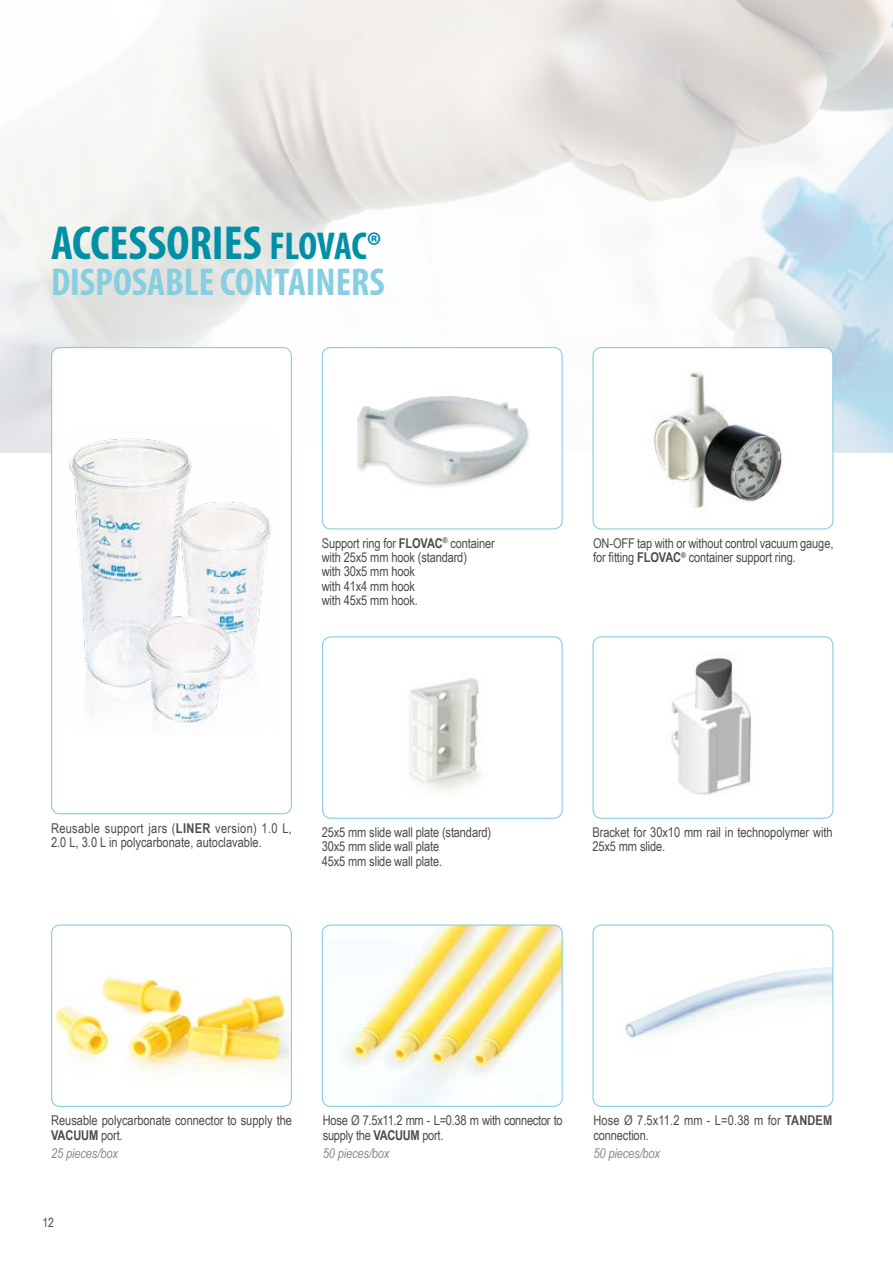
<style>
.page{position:relative;width:893px;height:1263px;background:#fff}
.page>*{position:absolute;margin:0;border:0;box-sizing:border-box;transform-origin:0 0}
.t1{font:700 condensed 48px "Myriad Pro";color:#008fa5}
.t2{font:700 condensed 39px "Myriad Pro";color:#87cee0}
.t3{font:13.5px/14.2px "Arial Narrow";letter-spacing:-.01em;color:#4b4b4d}
.t4{font:italic 13.5px "Arial Narrow";letter-spacing:-.01em;color:#87888a}
.t5{font:12.75px "Arial Narrow";color:#4b4b4d}
.s1{font-size:39px}
.s2{font-weight:700}
</style>
<div class="page">
<svg style="left:0;top:0;width:893px;height:453px"></svg>
<div style="left:322px;top:348px;width:240px;height:181px;background:#fff;border-radius:9px"></div>
<div style="left:322px;top:347px;width:241px;height:182px;border:1px solid #87cee0;border-radius:9px"></div>
<div style="left:593px;top:348px;width:240px;height:181px;background:#fff;border-radius:9px"></div>
<img style="left:654px;top:372px;width:128px;height:137px">
<div style="left:592px;top:347px;width:241px;height:182px;border:1px solid #87cee0;border-radius:9px"></div>
<div style="left:52px;top:348px;width:239px;height:466px;background:#fff;border-radius:9px"></div>
<div style="left:51px;top:347px;width:241px;height:467px;border:1px solid #87cee0;border-radius:9px"></div>
<img style="left:323px;top:638px;width:238px;height:180px">
<div style="left:322px;top:636px;width:241px;height:183px;border:1px solid #87cee0;border-radius:9px"></div>
<img style="left:671px;top:657px;width:80px;height:138px">
<div style="left:592px;top:636px;width:241px;height:183px;border:1px solid #87cee0;border-radius:9px"></div>
<img style="left:52px;top:926px;width:239px;height:180px">
<div style="left:51px;top:924px;width:241px;height:183px;border:1px solid #87cee0;border-radius:9px"></div>
<img style="left:594px;top:925px;width:239px;height:181px">
<div style="left:592px;top:924px;width:241px;height:183px;border:1px solid #87cee0;border-radius:9px"></div>
<img style="left:322px;top:926px;width:239px;height:180px">
<div style="left:322px;top:924px;width:241px;height:183px;border:1px solid #87cee0;border-radius:9px"></div>
<img style="left:69px;top:438px;width:202px;height:285px">
<img style="left:357px;top:396px;width:172px;height:91px">
<h1 class="t1" style="left:51px;top:212px;width:332px">ACCESSORIES <span class="s1">FLOVAC®</span></h1>
<h2 class="t2" style="left:51px;top:257px;width:335px">DISPOSABLE CONTAINERS</h2>
<p class="t3" style="left:322px;top:535px;width:175px">Support ring for <span class="s2">FLOVAC</span><sup>®</sup> container with 25x5 mm hook (standard)<br>with 30x5 mm hook<br>with 41x4 mm hook<br>with 45x5 mm hook.</p>
<p class="t3" style="left:593px;top:535px;width:242px">ON-OFF tap with or without control vacuum gauge, for fitting <span class="s2">FLOVAC</span><sup>®</sup> container support ring.</p>
<p class="t3" style="left:51px;top:820px;width:242px">Reusable support jars (<span class="s2">LINER</span> version) 1.0 L,<br>2.0 L, 3.0 L in polycarbonate, autoclavable.</p>
<p class="t3" style="left:322px;top:825px;width:171px">25x5 mm slide wall plate (standard)<br>30x5 mm slide wall plate<br>45x5 mm slide wall plate.</p>
<p class="t3" style="left:592px;top:825px;width:242px">Bracket for 30x10 mm rail in technopolymer with<br>25x5 mm slide.</p>
<p class="t3" style="left:51px;top:1113px;width:242px">Reusable polycarbonate connector to supply the<br><span class="s2">VACUUM</span> port.</p>
<p class="t4" style="left:51px;top:1144px;width:68px">25 pieces/box</p>
<p class="t5" style="left:43px;top:1213px;width:13px">12</p>
<p class="t3" style="left:323px;top:1113px;width:241px">Hose Ø 7.5x11.2 mm - L=0.38 m with connector to supply the <span class="s2">VACUUM</span> port.</p>
<p class="t4" style="left:323px;top:1144px;width:68px">50 pieces/box</p>
<p class="t3" style="left:593px;top:1113px;width:240px">Hose Ø 7.5x11.2 mm - L=0.38 m for <span class="s2">TANDEM </span>connection.</p>
<p class="t4" style="left:593px;top:1144px;width:68px">50 pieces/box</p>
</div>
